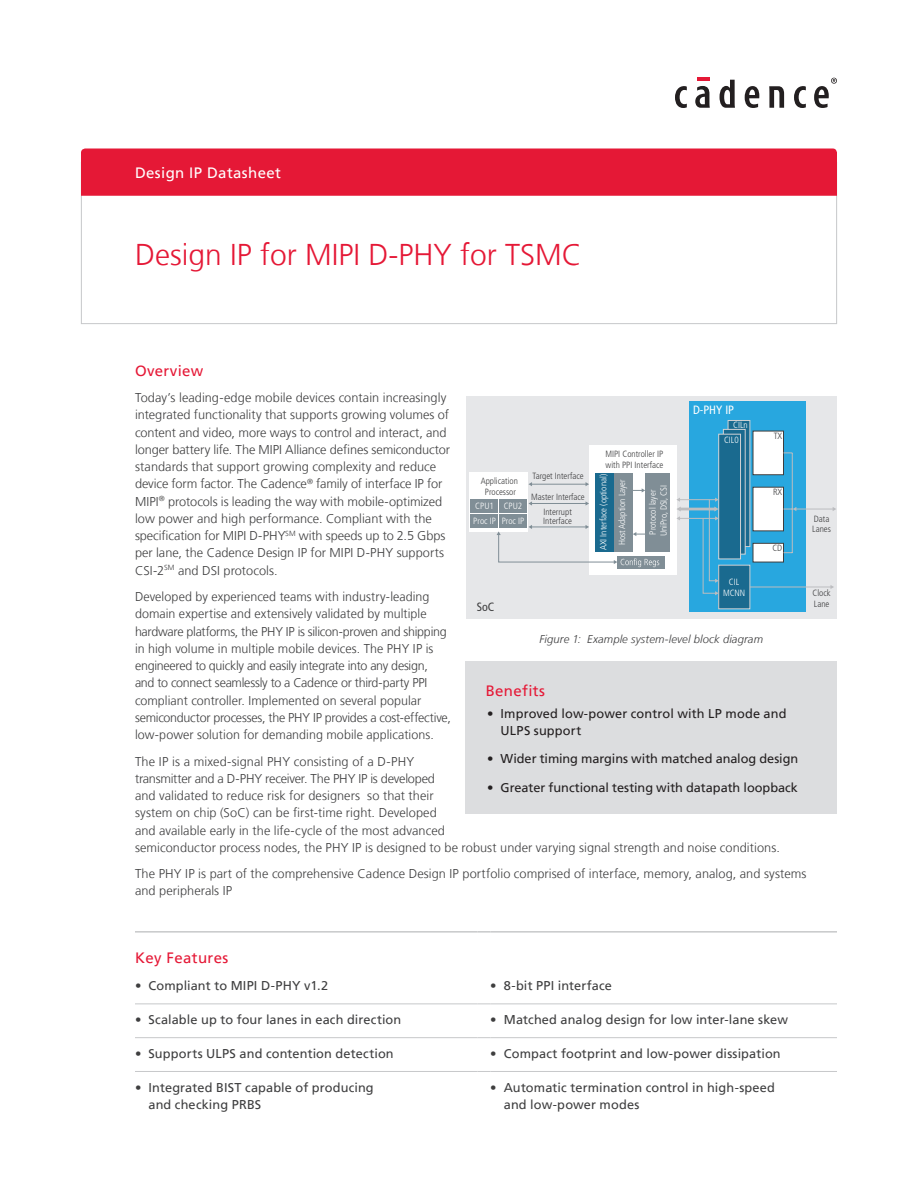
<style>
.page{position:relative;width:918px;height:1188px;background:#fff}
.page>*{position:absolute;margin:0;border:0;box-sizing:border-box;transform-origin:0 0}
.t1{font:300 30px "Frutiger LT";color:#e51836}
.Body_Header_A{font:15px "Frutiger LT";letter-spacing:.025em;color:#e51836}
.t2{font:15px "Frutiger LT";letter-spacing:.025em;color:#fff}
.Body{font:300 12.75px/17.2px "Frutiger LT";color:#3e3e3f}
.t3{font:12.75px/17.2px "Frutiger LT";letter-spacing:.01em;color:#3e3e3f}
.t4{font:12.75px/17.2px "Frutiger LT";letter-spacing:-.005em;color:#231f20}
.t5{font:condensed 12px "Frutiger LT Pro";color:#fff}
.t6{font:condensed 12px "Frutiger LT Pro";color:#3e3e3f}
.t7{font:italic 300 11.25px "Frutiger LT";letter-spacing:.01em;color:#3e3e3f}
.t8{font:300 condensed 9px/10.8px "Frutiger LT Pro";color:#3e3e3f}
.t9{font:300 condensed 9px/10.8px "Frutiger LT Pro";color:#fff}
</style>
<div class="page">
<div style="left:81px;top:148px;width:756px;height:48px;background:#e51836"></div>
<svg style="left:675px;top:86px;width:12px;height:22px"></svg>
<svg style="left:695px;top:78px;width:15px;height:30px"></svg>
<svg style="left:720px;top:80px;width:15px;height:28px"></svg>
<svg style="left:745px;top:86px;width:14px;height:22px"></svg>
<svg style="left:769px;top:86px;width:15px;height:22px"></svg>
<svg style="left:794px;top:86px;width:12px;height:22px"></svg>
<svg style="left:814px;top:78px;width:23px;height:30px"></svg>
<hr style="left:135px;top:1004px;width:342px;height:1px;background:#c7c8ca">
<svg style="left:477px;top:1004px;width:13px;height:1px"></svg>
<hr style="left:490px;top:1004px;width:347px;height:1px;background:#c7c8ca">
<hr style="left:135px;top:1037px;width:342px;height:1px;background:#c7c8ca">
<svg style="left:477px;top:1037px;width:13px;height:1px"></svg>
<hr style="left:490px;top:1037px;width:347px;height:1px;background:#c7c8ca">
<hr style="left:135px;top:1071px;width:342px;height:1px;background:#c7c8ca">
<svg style="left:477px;top:1071px;width:13px;height:1px"></svg>
<hr style="left:490px;top:1071px;width:347px;height:1px;background:#c7c8ca">
<hr style="left:135px;top:931px;width:342px;height:2px;background:#c7c8ca">
<svg style="left:477px;top:931px;width:13px;height:2px"></svg>
<hr style="left:490px;top:931px;width:347px;height:2px;background:#c7c8ca">
<div style="left:466px;top:396px;width:370px;height:223px;background:#e6e7e9"></div>
<div style="left:589px;top:445px;width:87px;height:130px;background:#fff"></div>
<div style="left:614px;top:473px;width:19px;height:79px;background:#808e96"></div>
<svg style="left:633px;top:488px;width:12px;height:4px"></svg>
<div style="left:617px;top:556px;width:47px;height:12px;background:#808e96"></div>
<div style="left:595px;top:473px;width:19px;height:79px;background:#1a6a8f"></div>
<hr style="left:531px;top:484px;width:55px;height:1px;background:#808e96">
<hr style="left:531px;top:503px;width:55px;height:1px;background:#808e96">
<div style="left:469px;top:472px;width:59px;height:59px;background:#fff"></div>
<svg style="left:497px;top:525px;width:162px;height:42px"></svg>
<div style="left:645px;top:473px;width:25px;height:79px;background:#808e96"></div>
<div style="left:689px;top:402px;width:117px;height:210px;background:#28a7df"></div>
<svg style="left:730px;top:422px;width:18px;height:123px"></svg>
<div style="left:723px;top:429px;width:22px;height:125px;background:#1a6a8f"></div>
<div style="left:719px;top:434px;width:22px;height:125px;background:#1a6a8f"></div>
<div style="left:719px;top:434px;width:22px;height:125px;border:1px solid #d1d2d4"></div>
<hr style="left:679px;top:499px;width:37px;height:1px;background:#bcbdc0">
<hr style="left:680px;top:508px;width:35px;height:2px;background:#bcbdc0">
<hr style="left:679px;top:518px;width:37px;height:1px;background:#bcbdc0">
<svg style="left:676px;top:498px;width:5px;height:22px"></svg>
<div style="left:753px;top:543px;width:30px;height:19px;background:#fff"></div>
<div style="left:753px;top:543px;width:31px;height:19px;border:1px solid #3e3e3f"></div>
<div style="left:753px;top:487px;width:30px;height:44px;background:#fff"></div>
<div style="left:753px;top:487px;width:31px;height:44px;border:1px solid #3e3e3f"></div>
<div style="left:753px;top:431px;width:30px;height:44px;background:#fff"></div>
<div style="left:753px;top:431px;width:31px;height:44px;border:1px solid #3e3e3f"></div>
<div style="left:719px;top:565px;width:31px;height:44px;background:#1a6a8f"></div>
<svg style="left:702px;top:498px;width:17px;height:97px"></svg>
<hr style="left:750px;top:587px;width:81px;height:1px;background:#bcbdc0">
<div style="left:471px;top:515px;width:27px;height:13px;background:#808e96"></div>
<div style="left:499px;top:515px;width:27px;height:13px;background:#808e96"></div>
<div style="left:471px;top:500px;width:27px;height:13px;background:#808e96"></div>
<div style="left:499px;top:500px;width:27px;height:13px;background:#808e96"></div>
<hr style="left:792px;top:453px;width:1px;height:100px;background:#bcbdc0">
<hr style="left:796px;top:509px;width:37px;height:1px;background:#bcbdc0">
<svg style="left:783px;top:507px;width:13px;height:4px"></svg>
<div style="left:465px;top:662px;width:372px;height:152px;background:#dcdddf"></div>
<p class="t2" style="left:135px;top:164px;width:147px">Design IP Datasheet</p>
<h1 class="t1" style="left:135px;top:237px;width:448px">Design IP for MIPI D-PHY for TSMC</h1>
<p class="Body_Header_A" style="left:135px;top:362px;width:70px">Overview</p>
<p class="Body" style="left:135px;top:389px;width:317px">Today’s leading-edge mobile devices contain increasingly integrated functionality that supports growing volumes of content and video, more ways to control and interact, and longer battery life. The MIPI Alliance defines semiconductor standards that support growing complexity and reduce device form factor. The Cadence<sup>®</sup> family of interface IP for MIPI<sup>®</sup> protocols is leading the way with mobile-optimized low power and high performance. Compliant with the specification for MIPI D-PHY<sup>SM</sup> with speeds up to 2.5 Gbps per lane, the Cadence Design IP for MIPI D-PHY supports CSI-2<sup>SM</sup> and DSI protocols.</p>
<p class="Body" style="left:135px;top:588px;width:317px">Developed by experienced teams with industry-leading domain expertise and extensively validated by multiple hardware platforms, the PHY IP is silicon-proven and shipping in high volume in multiple mobile devices. The PHY IP is engineered to quickly and easily integrate into any design,<br>and to connect seamlessly to a Cadence or third-party PPI compliant controller. Implemented on several popular semiconductor processes, the PHY IP provides a cost-effective, low-power solution for demanding mobile applications.</p>
<p class="Body" style="left:135px;top:753px;width:646px">The IP is a mixed-signal PHY consisting of a D-PHY<br>transmitter and a D-PHY receiver. The PHY IP is developed<br>and validated to reduce risk for designers so that their<br>system on chip (SoC) can be first-time right. Developed<br>and available early in the life-cycle of the most advanced<br>semiconductor process nodes, the PHY IP is designed to be robust under varying signal strength and noise conditions.</p>
<p class="Body" style="left:135px;top:865px;width:673px">The PHY IP is part of the comprehensive Cadence Design IP portfolio comprised of interface, memory, analog, and systems and peripherals IP</p>
<p class="t5" style="left:693px;top:402px;width:43px">D-PHY IP</p>
<p class="t9" style="left:724px;top:417px;width:25px;line-height:15.3px;text-indent:9px">CILn<br>CIL0</p>
<p class="t8" style="left:774px;top:430px;width:10px">TX</p>
<p class="t8" style="left:605px;top:448px;width:59px">MIPI Controller IP with PPI Interface</p>
<p class="t9" style="left:647px;top:536px;width:53px;rotate:-90deg">Protocol layer<br>UniPro, DSI, CSI</p>
<p class="t8" style="left:533px;top:470px;width:53px">Target Interface</p>
<p class="t8" style="left:531px;top:489px;width:55px;line-height:15.1px;text-align:center">Master Interface<br>Interrupt</p>
<p class="t8" style="left:543px;top:515px;width:30px">Interface</p>
<p class="t9" style="left:598px;top:550px;width:78px;rotate:-90deg">AXI Interface (optional)</p>
<p class="t8" style="left:481px;top:476px;width:39px;text-align:center">Application<br>Processor</p>
<p class="t9" style="left:617px;top:545px;width:68px;rotate:-90deg">Host Adaption Layer</p>
<p class="t8" style="left:773px;top:487px;width:11px">RX</p>
<p class="t9" style="left:651px;top:532px;width:34px;rotate:-90deg">PCIe Core</p>
<p class="t9" style="left:475px;top:501px;width:48px">CPU1 CPU2</p>
<p class="t8" style="left:812px;top:513px;width:20px">Data<br>Lanes</p>
<p class="t9" style="left:473px;top:516px;width:53px">Proc IP Proc IP</p>
<p class="t8" style="left:772px;top:543px;width:11px">CD</p>
<p class="t9" style="left:723px;top:577px;width:24px;text-align:center">CIL<br>MCNN</p>
<p class="t8" style="left:813px;top:588px;width:20px">Clock<br>Lane</p>
<p class="t6" style="left:477px;top:600px;width:19px">SoC</p>
<p class="t7" style="left:539px;top:633px;width:225px">Figure 1: Example system-level block diagram</p>
<p class="Body_Header_A" style="left:486px;top:682px;width:61px">Benefits</p>
<p class="t4" style="left:501px;top:705px;width:287px;text-indent:-14px">• Improved low-power control with LP mode and<br>ULPS support</p>
<p class="t4" style="left:487px;top:750px;width:313px">• Wider timing margins with matched analog design</p>
<p class="t4" style="left:487px;top:779px;width:312px">• Greater functional testing with datapath loopback</p>
<p class="Body_Header_A" style="left:135px;top:949px;width:95px">Key Features</p>
<p class="t3" style="left:135px;top:977px;width:195px">• Compliant to MIPI D-PHY v1.2</p>
<p class="t3" style="left:490px;top:977px;width:123px">• 8-bit PPI interface</p>
<p class="t3" style="left:135px;top:1011px;width:268px">• Scalable up to four lanes in each direction</p>
<p class="t3" style="left:490px;top:1011px;width:299px">• Matched analog design for low inter-lane skew</p>
<p class="t3" style="left:135px;top:1045px;width:260px">• Supports ULPS and contention detection</p>
<p class="t3" style="left:490px;top:1045px;width:292px">• Compact footprint and low-power dissipation</p>
<p class="t3" style="left:148px;top:1079px;width:227px;text-indent:-14px">• Integrated BIST capable of producing and checking PRBS</p>
<p class="t3" style="left:504px;top:1079px;width:273px;text-indent:-14px">• Automatic termination control in high-speed and low-power modes</p>
</div>
